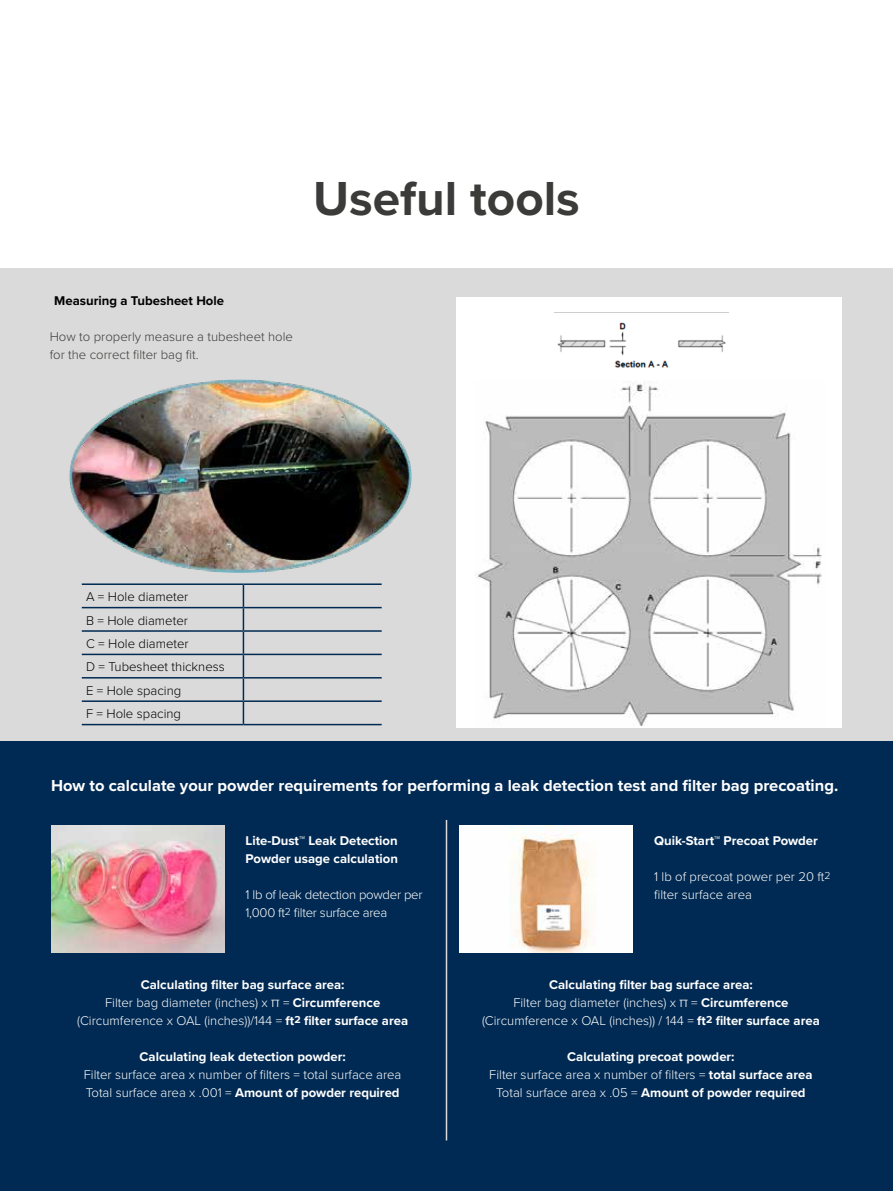
<style>
.page{position:relative;width:893px;height:1191px;background:#fff}
.page>*{position:absolute;margin:0;border:0;box-sizing:border-box;transform-origin:0 0}
.t1{font:700 49.5px "Proxima Nova";color:#3b3b3a}
.t2{font:700 16.5px "Proxima Nova";color:#fff}
.t3{font:700 13.2px/18px "Proxima Nova";color:#fff;text-align:center}
.t4{font:300 13.2px/18px "Proxima Nova";color:#fff}
.t5{font:300 13.2px/23.4px "Proxima Nova";color:#000}
.t6{font:300 13.2px/18px "Proxima Nova";color:#3b3b3a}
.t7{font:300 13.2px/18px "Proxima Nova";letter-spacing:-.02em;color:#fff}
.t8{font:700 13.2px "Proxima Nova";color:#000}
.s1{font-weight:300}
.s2{font-size:10.5px}
.s3{font-weight:300;font-size:15px}
.s4{font-weight:700}
</style>
<div class="page">
<div style="left:0;top:269px;width:893px;height:476px;background:#dadada"></div>
<div style="left:0;top:742px;width:893px;height:449px;background:#002a53"></div>
<img style="left:69px;top:379px;width:343px;height:193px">
<div style="left:457px;top:298px;width:385px;height:430px;background:#fff"></div>
<img style="left:476px;top:381px;width:346px;height:345px">
<img style="left:557px;top:322px;width:169px;height:46px">
<hr style="left:82px;top:583px;width:161px;height:2px;background:#002a53">
<hr style="left:243px;top:583px;width:139px;height:2px;background:#002a53">
<hr style="left:82px;top:607px;width:161px;height:1px;background:#002a53">
<hr style="left:243px;top:607px;width:139px;height:1px;background:#002a53">
<hr style="left:82px;top:630px;width:161px;height:2px;background:#002a53">
<hr style="left:243px;top:630px;width:139px;height:2px;background:#002a53">
<hr style="left:82px;top:653px;width:161px;height:2px;background:#002a53">
<hr style="left:243px;top:653px;width:139px;height:2px;background:#002a53">
<hr style="left:82px;top:677px;width:161px;height:1px;background:#002a53">
<hr style="left:243px;top:677px;width:139px;height:1px;background:#002a53">
<hr style="left:82px;top:700px;width:161px;height:2px;background:#002a53">
<hr style="left:243px;top:700px;width:139px;height:2px;background:#002a53">
<svg style="left:243px;top:585px;width:1px;height:139px"></svg>
<hr style="left:82px;top:724px;width:161px;height:1px;background:#002a53">
<hr style="left:243px;top:724px;width:139px;height:1px;background:#002a53">
<img style="left:51px;top:825px;width:173px;height:127px">
<img style="left:460px;top:825px;width:173px;height:127px">
<hr style="left:446px;top:820px;width:1px;height:320px;background:#dadada">
<h1 class="t1" style="left:313px;top:161px;width:268px">Useful tools</h1>
<p class="t8" style="left:54px;top:290px;width:171px">Measuring a Tubesheet Hole</p>
<p class="t6" style="left:50px;top:326px;width:245px">How to properly measure a tubesheet hole for the correct filter bag fit.</p>
<p class="t5" style="left:86px;top:584px;width:140px">A = Hole diameter<br>B = Hole diameter<br>C = Hole diameter<br>D = Tubesheet thickness<br>E = Hole spacing<br>F = Hole spacing</p>
<p class="t2" style="left:51px;top:773px;width:789px">How to calculate your powder requirements for performing a leak detection test and filter bag precoating.</p>
<p class="t3" style="left:246px;top:831px;width:154px;text-align:left">Lite-Dust<span class="s1">™</span> Leak Detection<br>Powder usage calculation</p>
<p class="t7" style="left:246px;top:884px;width:179px">1 lb of leak detection powder per<br>1,000 ft<span class="s2">2</span> filter surface area</p>
<p class="t3" style="left:77px;top:975px;width:332px">Calculating filter bag surface area:<br><span class="s1">Filter bag diameter (inches) x</span> <span class="s3">π</span> <span class="s1">=</span> Circumference <span class="s1">(Circumference x OAL (inches))/144 =</span> ft<span class="s2">2</span> filter surface area</p>
<p class="t3" style="left:140px;top:1047px;width:208px">Calculating leak detection powder:</p>
<p class="t4" style="left:84px;top:1064px;width:319px">Filter surface area x number of filters = total surface area<br>Total surface area x .001 = <span class="s4">Amount of powder required</span></p>
<p class="t3" style="left:654px;top:831px;width:165px">Quik-Start<span class="s1">™</span> Precoat Powder</p>
<p class="t4" style="left:654px;top:866px;width:178px">1 lb of precoat power per 20 ft<sup>2 </sup>filter surface area</p>
<p class="t3" style="left:482px;top:975px;width:339px">Calculating filter bag surface area:<br><span class="s1">Filter bag diameter (inches) x</span> <span class="s3">π</span> <span class="s1">=</span> Circumference <span class="s1">(Circumference x OAL (inches)) / 144 =</span> ft<span class="s2">2</span> filter surface area</p>
<p class="t3" style="left:489px;top:1047px;width:325px">Calculating precoat powder:<br><span class="s1">Filter surface area x number of filters =</span> total surface area<br><span class="s1">Total surface area x .05 =</span> Amount of powder required</p>
</div>
